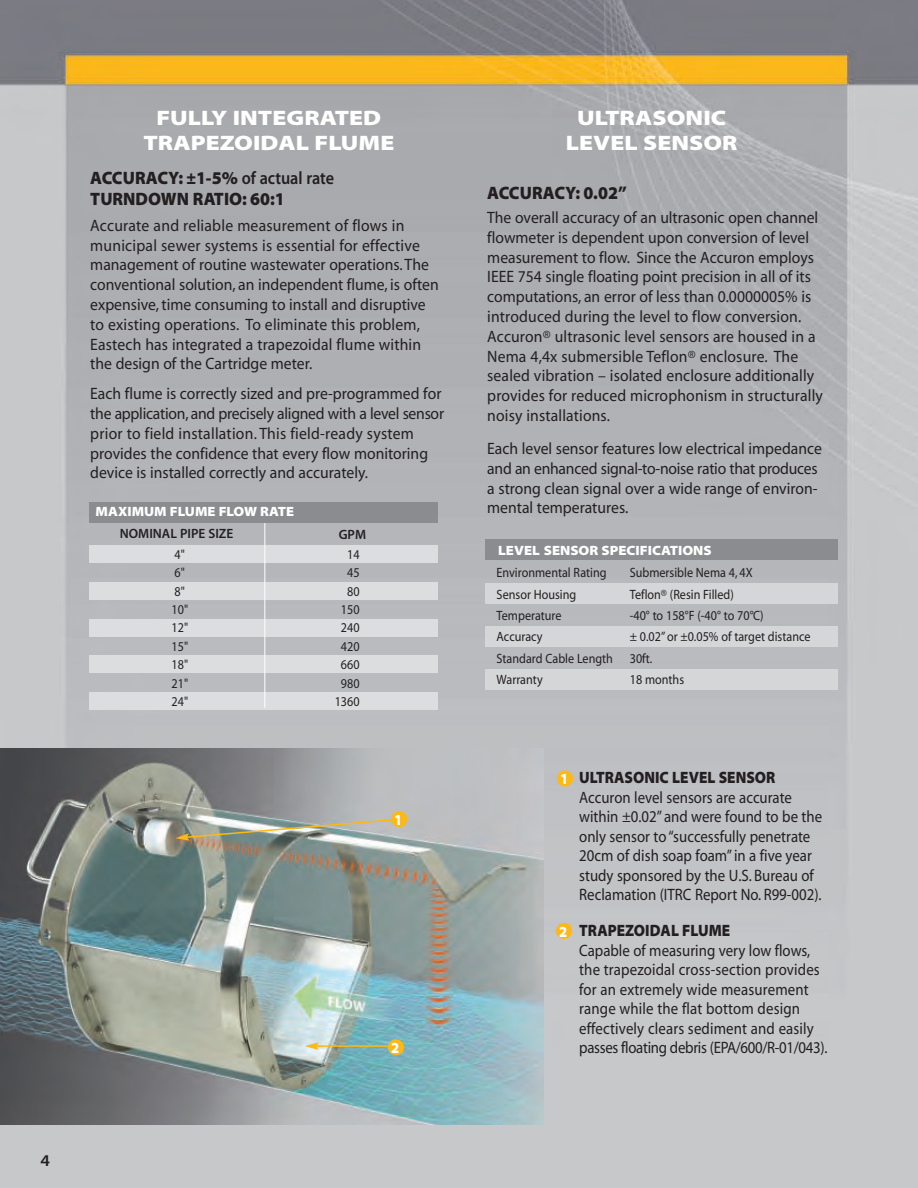
<style>
.page{position:relative;width:918px;height:1188px;background:#fff}
.page>*{position:absolute;margin:0;border:0;box-sizing:border-box;transform-origin:0 0}
.t1{font:21px/25.2px "Myriad MM.215.300";color:#fff;text-align:center;scale:1.11 1}
.t2{font:18px/21px "Myriad MM.215.300";color:#231f20;scale:.9 1}
.t3{font:16.5px/19.8px "Myriad MM.400.600";color:#231f20;scale:.95 1}
.t4{font:16.5px/19.5px "Myriad MM.400.600";color:#231f20;scale:.9 1}
.t5{font:16.5px "Myriad MM.215.300";color:#231f20;scale:.85 1}
.t6{font:16.5px "Myriad MM.215.700";color:#231f20}
.t7{font:15.45px "Myriad MM.215.300";color:#fff;scale:.85 1}
.t8{font:13.5px/21.5px "Myriad MM.400.600";color:#231f20;scale:.9 1}
.t9{font:13.5px "Myriad MM.215.300";color:#fff}
.t10{font:13.5px "Myriad MM.565.600";color:#231f20}
.s1{font-family:"Myriad MM.565.600"}
</style>
<div class="page">
<img style="left:0;top:0;width:918px;height:1188px">
<div style="left:89px;top:545px;width:349px;height:18px;background:#dcdddf"></div>
<div style="left:89px;top:582px;width:349px;height:18px;background:#dcdddf"></div>
<div style="left:89px;top:619px;width:349px;height:18px;background:#dcdddf"></div>
<div style="left:89px;top:655px;width:349px;height:18px;background:#dcdddf"></div>
<div style="left:89px;top:692px;width:349px;height:18px;background:#dcdddf"></div>
<div style="left:89px;top:502px;width:349px;height:20px;background:#8a8c8f"></div>
<hr style="left:264px;top:523px;width:1px;height:185px;background:#fff">
<div style="left:485px;top:539px;width:353px;height:21px;background:#8a8c8f"></div>
<div style="left:485px;top:583px;width:353px;height:21px;background:#d5d6d8"></div>
<div style="left:485px;top:626px;width:353px;height:21px;background:#d5d6d8"></div>
<div style="left:485px;top:669px;width:353px;height:21px;background:#d5d6d8"></div>
<img style="left:0;top:749px;width:543px;height:376px">
<hr style="left:316px;top:1045px;width:73px;height:2px;background:#fcb814">
<svg style="left:305px;top:1042px;width:14px;height:8px"></svg>
<img style="left:175px;top:818px;width:223px;height:23px">
<div style="left:557px;top:770px;width:16px;height:17px;background:#fcb814;border-radius:50%"></div>
<div style="left:388px;top:1039px;width:16px;height:16px;background:#fcb814;border-radius:50%"></div>
<div style="left:556px;top:923px;width:16px;height:16px;background:#fcb814;border-radius:50%"></div>
<div style="left:391px;top:811px;width:16px;height:16px;background:#fcb814;border-radius:50%"></div>
<p class="t1" style="left:143px;top:107px;width:228px">FULLY INTEGRATED<br>TRAPEZOIDAL FLUME</p>
<p class="t2" style="left:90px;top:169px;width:272px">ACCURACY: ±1-5% <span class="s1">of actual rate<br></span>TURNDOWN RATIO: 60:1</p>
<p class="t3" style="left:90px;top:217px;width:368px">Accurate and reliable measurement of flows in municipal sewer systems is essential for effective management of routine wastewater operations. The conventional solution, an independent flume, is often expensive, time consuming to install and disruptive to existing operations. To eliminate this problem, Eastech has integrated a trapezoidal flume within the design of the Cartridge meter.</p>
<p class="t3" style="left:90px;top:385px;width:374px">Each flume is correctly sized and pre-programmed for the application, and precisely aligned with a level sensor prior to field installation. This field-ready system provides the confidence that every flow monitoring device is installed correctly and accurately.</p>
<p class="t9" style="left:96px;top:507px;width:200px">MAXIMUM FLUME FLOW RATE</p>
<p class="t10" style="left:120px;top:528px;width:115px">NOMINAL PIPE SIZE</p>
<p class="t10" style="left:339px;top:529px;width:29px">GPM</p>
<p class="t8" style="left:175px;top:545px;width:13px">4"</p>
<p class="t8" style="left:347px;top:545px;width:15px">14</p>
<p class="t8" style="left:175px;top:563px;width:13px">6"</p>
<p class="t8" style="left:347px;top:563px;width:15px">45</p>
<p class="t8" style="left:175px;top:582px;width:13px">8"</p>
<p class="t8" style="left:347px;top:582px;width:15px">80</p>
<p class="t8" style="left:172px;top:600px;width:20px">10"</p>
<p class="t8" style="left:341px;top:600px;width:22px">150</p>
<p class="t8" style="left:172px;top:618px;width:20px">12"</p>
<p class="t8" style="left:341px;top:618px;width:22px">240</p>
<p class="t8" style="left:172px;top:637px;width:20px">15"</p>
<p class="t8" style="left:341px;top:637px;width:22px">420</p>
<p class="t8" style="left:172px;top:655px;width:20px">18"</p>
<p class="t8" style="left:341px;top:655px;width:22px">660</p>
<p class="t8" style="left:172px;top:673px;width:20px">21"</p>
<p class="t8" style="left:341px;top:673px;width:22px">980</p>
<p class="t8" style="left:172px;top:692px;width:20px">24"</p>
<p class="t8" style="left:335px;top:692px;width:29px">1360</p>
<p class="t7" style="left:394px;top:814px;width:11px">1</p>
<p class="t6" style="left:40px;top:1154px;width:11px">4</p>
<p class="t7" style="left:391px;top:1042px;width:11px">2</p>
<p class="t1" style="left:566px;top:107px;width:156px">ULTRASONIC<br>LEVEL SENSOR</p>
<p class="t2" style="left:487px;top:184px;width:157px">ACCURACY: 0.02”</p>
<p class="t3" style="left:487px;top:209px;width:355px">The overall accuracy of an ultrasonic open channel flowmeter is dependent upon conversion of level measurement to flow. Since the Accuron employs IEEE 754 single floating point precision in all of its computations, an error of less than 0.0000005% is introduced during the level to flow conversion.<br>Accuron® ultrasonic level sensors are housed in a Nema 4,4x submersible Teflon® enclosure. The sealed vibration – isolated enclosure additionally provides for reduced microphonism in structurally noisy installations.</p>
<p class="t3" style="left:487px;top:440px;width:354px">Each level sensor features low electrical impedance and an enhanced signal-to-noise ratio that produces a strong clean signal over a wide range of environ&shy;mental temperatures.</p>
<p class="t9" style="left:498px;top:545px;width:215px">LEVEL SENSOR SPECIFICATIONS</p>
<p class="t8" style="left:497px;top:563px;width:124px">Environmental Rating</p>
<p class="t8" style="left:630px;top:563px;width:138px">Submersible Nema 4, 4X</p>
<p class="t8" style="left:497px;top:585px;width:90px">Sensor Housing</p>
<p class="t8" style="left:630px;top:585px;width:117px">Teflon® (Resin Filled)</p>
<p class="t8" style="left:497px;top:606px;width:74px">Temperature</p>
<p class="t8" style="left:630px;top:606px;width:150px">-40° to 158°F (-40° to 70°C)</p>
<p class="t8" style="left:497px;top:627px;width:53px">Accuracy</p>
<p class="t8" style="left:497px;top:627px;width:350px;text-indent:133px">± 0.02” or ±0.05% of target distance<br>Standard Cable Length 30ft.<br>Warranty</p>
<p class="t8" style="left:630px;top:670px;width:62px">18 months</p>
<p class="t7" style="left:560px;top:773px;width:11px">1</p>
<p class="t7" style="left:559px;top:926px;width:11px">2</p>
<p class="t5" style="left:579px;top:771px;width:232px">ULTRASONIC LEVEL SENSOR</p>
<p class="t4" style="left:579px;top:789px;width:271px">Accuron level sensors are accurate within ±0.02” and were found to be the only sensor to “successfully penetrate 20cm of dish soap foam” in a five year study sponsored by the U.S. Bureau of Reclamation (ITRC Report No. R99-002).</p>
<p class="t5" style="left:579px;top:924px;width:179px">TRAPEZOIDAL FLUME</p>
<p class="t4" style="left:579px;top:942px;width:277px">Capable of measuring very low flows, the trapezoidal cross-section provides for an extremely wide measurement range while the flat bottom design effectively clears sediment and easily passes floating debris (EPA/600/R-01/043).</p>
</div>
